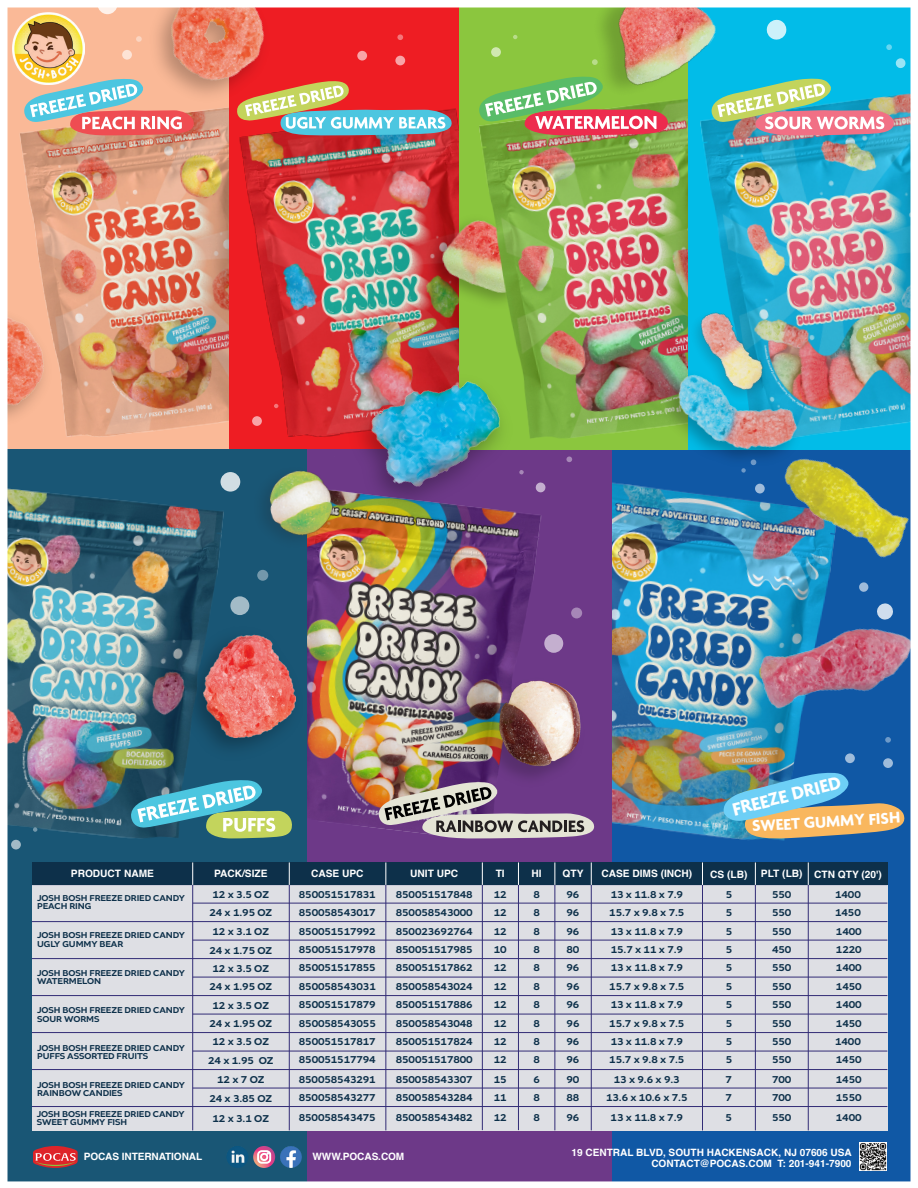
<style>
.page{position:relative;width:918px;height:1188px;background:#fff}
.page>*{position:absolute;margin:0;border:0;box-sizing:border-box;transform-origin:0 0}
.t1{font:700 19.5px "Agenda";color:#fff}
.t2{font:700 16.8px "Agenda";color:#fff}
.t3{font:500 10.5px "Altivo";letter-spacing:-.01em;color:#0d304a}
.t4{font:700 10.2px "Helvetica";color:#fff}
.t5{font:700 10.05px/10.6px "Helvetica";color:#fff;text-align:right}
.t6{font:500 9px/8.2px "Altivo";letter-spacing:-.01em;color:#0d304a}
</style>
<div class="page">
<img style="left:7px;top:7px;width:904px;height:1175px">
<h1 class="t1" style="left:730px;top:799px;width:113px;rotate:-14deg">FREEZE DRIED</h1>
<h2 class="t2" style="left:752px;top:817px;width:150px;rotate:-3deg">SWEET GUMMY FISH</h2>
<p class="t4" style="left:71px;top:868px;width:85px">PRODUCT NAME</p>
<p class="t4" style="left:214px;top:868px;width:55px">PACK/SIZE</p>
<p class="t4" style="left:311px;top:868px;width:54px">CASE UPC</p>
<p class="t4" style="left:410px;top:868px;width:50px">UNIT UPC</p>
<p class="t4" style="left:496px;top:868px;width:11px">TI</p>
<p class="t4" style="left:532px;top:868px;width:12px">HI</p>
<p class="t4" style="left:563px;top:868px;width:22px">QTY</p>
<p class="t4" style="left:601px;top:868px;width:93px">CASE DIMS (INCH)</p>
<p class="t4" style="left:710px;top:868px;width:39px">CS (LB)</p>
<p class="t4" style="left:761px;top:868px;width:123px">PLT (LB) CTN QTY (20')</p>
<p class="t6" style="left:37px;top:894px;width:149px">JOSH BOSH FREEZE DRIED CANDY<br>PEACH RING</p>
<p class="t3" style="left:213px;top:888px;width:58px">12 x 3.5 OZ</p>
<p class="t3" style="left:299px;top:888px;width:78px">850051517831</p>
<p class="t3" style="left:396px;top:888px;width:78px">850051517848</p>
<p class="t3" style="left:494px;top:888px;width:14px">12</p>
<p class="t3" style="left:533px;top:888px;width:8px">8</p>
<p class="t3" style="left:567px;top:888px;width:14px">96</p>
<p class="t3" style="left:611px;top:888px;width:74px">13 x 11.8 x 7.9</p>
<p class="t3" style="left:726px;top:888px;width:8px">5</p>
<p class="t3" style="left:772px;top:888px;width:21px">550</p>
<p class="t3" style="left:835px;top:888px;width:27px">1400</p>
<p class="t3" style="left:209px;top:906px;width:64px">24 x 1.95 OZ</p>
<p class="t3" style="left:299px;top:906px;width:78px">850058543017</p>
<p class="t3" style="left:396px;top:906px;width:78px">850058543000</p>
<p class="t3" style="left:494px;top:906px;width:14px">12</p>
<p class="t3" style="left:533px;top:906px;width:8px">8</p>
<p class="t3" style="left:567px;top:906px;width:14px">96</p>
<p class="t3" style="left:609px;top:906px;width:77px">15.7 x 9.8 x 7.5</p>
<p class="t3" style="left:726px;top:906px;width:8px">5</p>
<p class="t3" style="left:772px;top:906px;width:21px">550</p>
<p class="t3" style="left:835px;top:906px;width:27px">1450</p>
<p class="t6" style="left:37px;top:931px;width:149px">JOSH BOSH FREEZE DRIED CANDY<br>UGLY GUMMY BEAR</p>
<p class="t6" style="left:37px;top:969px;width:149px">JOSH BOSH FREEZE DRIED CANDY<br>WATERMELON</p>
<p class="t6" style="left:37px;top:1007px;width:149px">JOSH BOSH FREEZE DRIED CANDY<br>SOUR WORMS</p>
<p class="t6" style="left:37px;top:1044px;width:149px">JOSH BOSH FREEZE DRIED CANDY<br>PUFFS ASSORTED FRUITS</p>
<p class="t6" style="left:37px;top:1081px;width:149px">JOSH BOSH FREEZE DRIED CANDY<br>RAINBOW CANDIES</p>
<p class="t6" style="left:37px;top:1110px;width:149px">JOSH BOSH FREEZE DRIED CANDY<br>SWEET GUMMY FISH</p>
<p class="t3" style="left:213px;top:925px;width:58px">12 x 3.1 OZ</p>
<p class="t3" style="left:299px;top:924px;width:78px">850051517992</p>
<p class="t3" style="left:396px;top:924px;width:78px">850023692764</p>
<p class="t3" style="left:494px;top:924px;width:14px">12</p>
<p class="t3" style="left:533px;top:924px;width:8px">8</p>
<p class="t3" style="left:567px;top:924px;width:14px">96</p>
<p class="t3" style="left:611px;top:924px;width:74px">13 x 11.8 x 7.9</p>
<p class="t3" style="left:726px;top:924px;width:8px">5</p>
<p class="t3" style="left:772px;top:924px;width:21px">550</p>
<p class="t3" style="left:836px;top:924px;width:27px">1400</p>
<p class="t3" style="left:209px;top:943px;width:64px">24 x 1.75 OZ</p>
<p class="t3" style="left:299px;top:943px;width:78px">850051517978</p>
<p class="t3" style="left:396px;top:943px;width:78px">850051517985</p>
<p class="t3" style="left:494px;top:943px;width:14px">10</p>
<p class="t3" style="left:533px;top:943px;width:8px">8</p>
<p class="t3" style="left:567px;top:943px;width:14px">80</p>
<p class="t3" style="left:611px;top:943px;width:74px">15.7 x 11 x 7.9</p>
<p class="t3" style="left:726px;top:943px;width:8px">5</p>
<p class="t3" style="left:772px;top:943px;width:21px">450</p>
<p class="t3" style="left:836px;top:943px;width:27px">1220</p>
<p class="t3" style="left:213px;top:962px;width:58px">12 x 3.5 OZ</p>
<p class="t3" style="left:299px;top:961px;width:78px">850051517855</p>
<p class="t3" style="left:396px;top:961px;width:78px">850051517862</p>
<p class="t3" style="left:494px;top:961px;width:14px">12</p>
<p class="t3" style="left:533px;top:961px;width:8px">8</p>
<p class="t3" style="left:567px;top:961px;width:14px">96</p>
<p class="t3" style="left:611px;top:961px;width:74px">13 x 11.8 x 7.9</p>
<p class="t3" style="left:726px;top:961px;width:8px">5</p>
<p class="t3" style="left:772px;top:961px;width:21px">550</p>
<p class="t3" style="left:836px;top:961px;width:27px">1400</p>
<p class="t3" style="left:209px;top:980px;width:64px">24 x 1.95 OZ</p>
<p class="t3" style="left:299px;top:979px;width:78px">850058543031</p>
<p class="t3" style="left:396px;top:979px;width:78px">850058543024</p>
<p class="t3" style="left:494px;top:979px;width:14px">12</p>
<p class="t3" style="left:533px;top:979px;width:8px">8</p>
<p class="t3" style="left:567px;top:979px;width:14px">96</p>
<p class="t3" style="left:609px;top:979px;width:77px">15.7 x 9.8 x 7.5</p>
<p class="t3" style="left:726px;top:979px;width:8px">5</p>
<p class="t3" style="left:772px;top:979px;width:21px">550</p>
<p class="t3" style="left:836px;top:979px;width:27px">1450</p>
<p class="t3" style="left:213px;top:999px;width:58px">12 x 3.5 OZ</p>
<p class="t3" style="left:299px;top:998px;width:78px">850051517879</p>
<p class="t3" style="left:396px;top:998px;width:78px">850051517886</p>
<p class="t3" style="left:494px;top:998px;width:14px">12</p>
<p class="t3" style="left:533px;top:998px;width:8px">8</p>
<p class="t3" style="left:567px;top:998px;width:14px">96</p>
<p class="t3" style="left:611px;top:998px;width:74px">13 x 11.8 x 7.9</p>
<p class="t3" style="left:726px;top:998px;width:8px">5</p>
<p class="t3" style="left:772px;top:998px;width:21px">550</p>
<p class="t3" style="left:836px;top:998px;width:27px">1400</p>
<p class="t3" style="left:209px;top:1017px;width:64px">24 x 1.95 OZ</p>
<p class="t3" style="left:299px;top:1016px;width:78px">850058543055</p>
<p class="t3" style="left:396px;top:1016px;width:78px">850058543048</p>
<p class="t3" style="left:494px;top:1016px;width:14px">12</p>
<p class="t3" style="left:533px;top:1016px;width:8px">8</p>
<p class="t3" style="left:567px;top:1016px;width:14px">96</p>
<p class="t3" style="left:609px;top:1016px;width:77px">15.7 x 9.8 x 7.5</p>
<p class="t3" style="left:726px;top:1016px;width:8px">5</p>
<p class="t3" style="left:772px;top:1016px;width:21px">550</p>
<p class="t3" style="left:836px;top:1016px;width:27px">1450</p>
<p class="t3" style="left:213px;top:1035px;width:58px">12 x 3.5 OZ</p>
<p class="t3" style="left:299px;top:1035px;width:78px">850051517817</p>
<p class="t3" style="left:396px;top:1035px;width:78px">850051517824</p>
<p class="t3" style="left:494px;top:1035px;width:14px">12</p>
<p class="t3" style="left:533px;top:1035px;width:8px">8</p>
<p class="t3" style="left:567px;top:1035px;width:14px">96</p>
<p class="t3" style="left:611px;top:1035px;width:74px">13 x 11.8 x 7.9</p>
<p class="t3" style="left:726px;top:1035px;width:8px">5</p>
<p class="t3" style="left:772px;top:1035px;width:21px">550</p>
<p class="t3" style="left:835px;top:1035px;width:27px">1400</p>
<p class="t3" style="left:208px;top:1054px;width:67px">24 x 1.95 OZ</p>
<p class="t3" style="left:299px;top:1053px;width:78px">850051517794</p>
<p class="t3" style="left:396px;top:1053px;width:78px">850051517800</p>
<p class="t3" style="left:494px;top:1053px;width:14px">12</p>
<p class="t3" style="left:533px;top:1053px;width:8px">8</p>
<p class="t3" style="left:567px;top:1053px;width:14px">96</p>
<p class="t3" style="left:609px;top:1053px;width:77px">15.7 x 9.8 x 7.5</p>
<p class="t3" style="left:726px;top:1053px;width:8px">5</p>
<p class="t3" style="left:772px;top:1053px;width:21px">550</p>
<p class="t3" style="left:836px;top:1053px;width:27px">1450</p>
<p class="t3" style="left:217px;top:1073px;width:49px">12 x 7 OZ</p>
<p class="t3" style="left:299px;top:1072px;width:78px">850058543291</p>
<p class="t3" style="left:396px;top:1072px;width:78px">850058543307</p>
<p class="t3" style="left:494px;top:1072px;width:14px">15</p>
<p class="t3" style="left:533px;top:1072px;width:8px">6</p>
<p class="t3" style="left:567px;top:1072px;width:14px">90</p>
<p class="t3" style="left:614px;top:1072px;width:67px">13 x 9.6 x 9.3</p>
<p class="t3" style="left:726px;top:1072px;width:8px">7</p>
<p class="t3" style="left:772px;top:1072px;width:21px">700</p>
<p class="t3" style="left:836px;top:1072px;width:27px">1450</p>
<p class="t3" style="left:209px;top:1092px;width:64px">24 x 3.85 OZ</p>
<p class="t3" style="left:299px;top:1091px;width:78px">850058543277</p>
<p class="t3" style="left:396px;top:1091px;width:78px">850058543284</p>
<p class="t3" style="left:494px;top:1091px;width:14px">11</p>
<p class="t3" style="left:533px;top:1091px;width:8px">8</p>
<p class="t3" style="left:567px;top:1091px;width:14px">88</p>
<p class="t3" style="left:606px;top:1091px;width:83px">13.6 x 10.6 x 7.5</p>
<p class="t3" style="left:726px;top:1091px;width:8px">7</p>
<p class="t3" style="left:772px;top:1091px;width:21px">700</p>
<p class="t3" style="left:836px;top:1091px;width:27px">1550</p>
<p class="t3" style="left:213px;top:1112px;width:58px">12 x 3.1 OZ</p>
<p class="t3" style="left:299px;top:1111px;width:78px">850058543475</p>
<p class="t3" style="left:396px;top:1111px;width:78px">850058543482</p>
<p class="t3" style="left:494px;top:1111px;width:14px">12</p>
<p class="t3" style="left:533px;top:1111px;width:8px">8</p>
<p class="t3" style="left:567px;top:1111px;width:14px">96</p>
<p class="t3" style="left:611px;top:1111px;width:74px">13 x 11.8 x 7.9</p>
<p class="t3" style="left:726px;top:1111px;width:8px">5</p>
<p class="t3" style="left:772px;top:1111px;width:21px">550</p>
<p class="t3" style="left:836px;top:1111px;width:27px">1400</p>
<p class="t5" style="left:84px;top:1153px;width:120px">POCAS INTERNATIONAL</p>
<p class="t5" style="left:313px;top:1153px;width:93px">WWW.POCAS.COM</p>
<p class="t5" style="left:571px;top:1148px;width:282px">19 CENTRAL BLVD, SOUTH HACKENSACK, NJ 07606 USA<br>CONTACT@POCAS.COM T: 201-941-7900</p>
</div>
